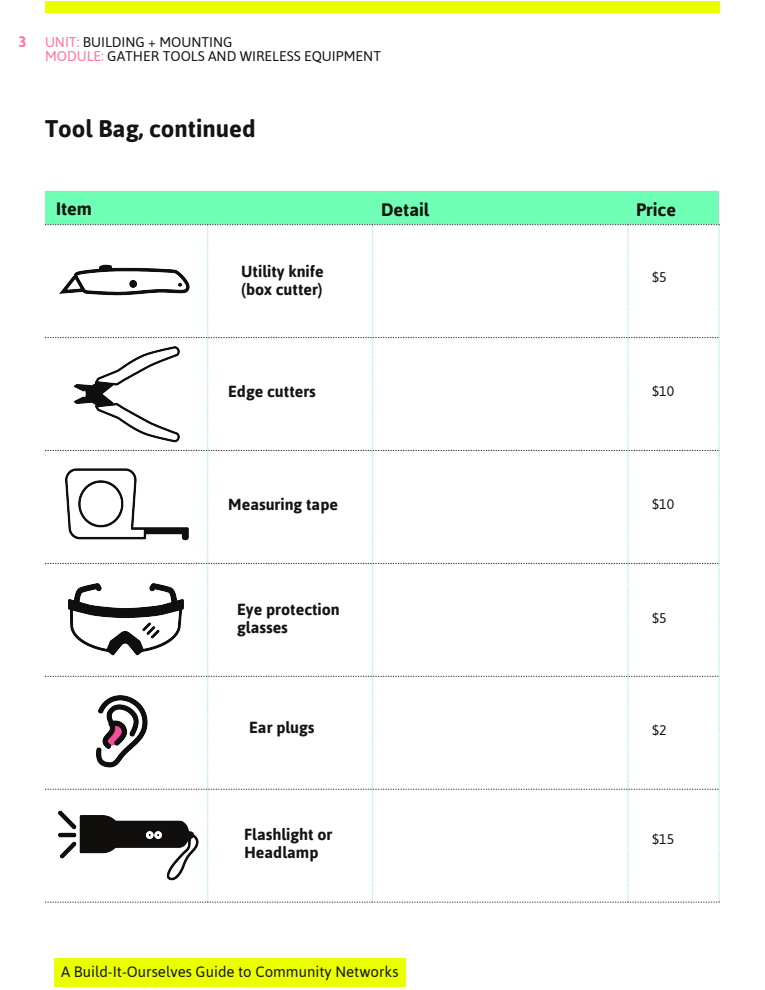
<style>
.page{position:relative;width:765px;height:990px;background:#fff}
.page>*{position:absolute;margin:0;border:0;box-sizing:border-box;transform-origin:0 0}
.t1{font:700 24px "Asap";color:#161412}
.t2{font:700 18px "Asap";color:#161412}
.t3{font:700 16px/18px "Asap";color:#161412}
.t4{font:15px "Asap";color:#161412}
.t5{font:700 15px "Asap";color:#ff739d}
.t6{font:14px/14px "Asap";color:#161412}
.s1{color:#ff739d}
</style>
<div class="page">
<div style="left:45px;top:1px;width:675px;height:12px;background:#eaff00"></div>
<div style="left:54px;top:958px;width:352px;height:29px;background:#eaff00"></div>
<img style="left:45px;top:191px;width:675px;height:712px">
<img style="left:59px;top:264px;width:131px;height:32px">
<img style="left:74px;top:346px;width:105px;height:97px">
<img style="left:65px;top:468px;width:123px;height:72px">
<img style="left:68px;top:584px;width:115px;height:71px">
<img style="left:96px;top:695px;width:52px;height:72px">
<img style="left:58px;top:810px;width:141px;height:70px">
<p class="t5" style="left:18px;top:33px;width:10px">3</p>
<p class="t6" style="left:45px;top:34px;width:338px"><span class="s1">UNIT:</span> BUILDING + MOUNTING<br><span class="s1">MODULE:</span> GATHER TOOLS AND WIRELESS EQUIPMENT</p>
<h1 class="t1" style="left:45px;top:115px;width:212px">Tool Bag, continued</h1>
<p class="t2" style="left:56px;top:198px;width:38px">Item</p>
<p class="t2" style="left:381px;top:199px;width:50px">Detail</p>
<p class="t2" style="left:636px;top:199px;width:42px">Price</p>
<p class="t3" style="left:241px;top:262px;width:84px">Utility knife (box cutter)</p>
<p class="t6" style="left:652px;top:270px;width:16px">$5</p>
<p class="t3" style="left:228px;top:382px;width:89px">Edge cutters</p>
<p class="t6" style="left:652px;top:384px;width:23px">$10</p>
<p class="t3" style="left:228px;top:495px;width:111px">Measuring tape</p>
<p class="t6" style="left:652px;top:497px;width:23px">$10</p>
<p class="t3" style="left:237px;top:600px;width:104px">Eye protection glasses</p>
<p class="t6" style="left:652px;top:611px;width:16px">$5</p>
<p class="t3" style="left:249px;top:718px;width:67px">Ear plugs</p>
<p class="t6" style="left:652px;top:723px;width:16px">$2</p>
<p class="t3" style="left:244px;top:825px;width:90px">Flashlight or<br>Headlamp</p>
<p class="t6" style="left:652px;top:832px;width:23px">$15</p>
<p class="t4" style="left:61px;top:963px;width:339px">A Build-It-Ourselves Guide to Community Networks</p>
</div>
